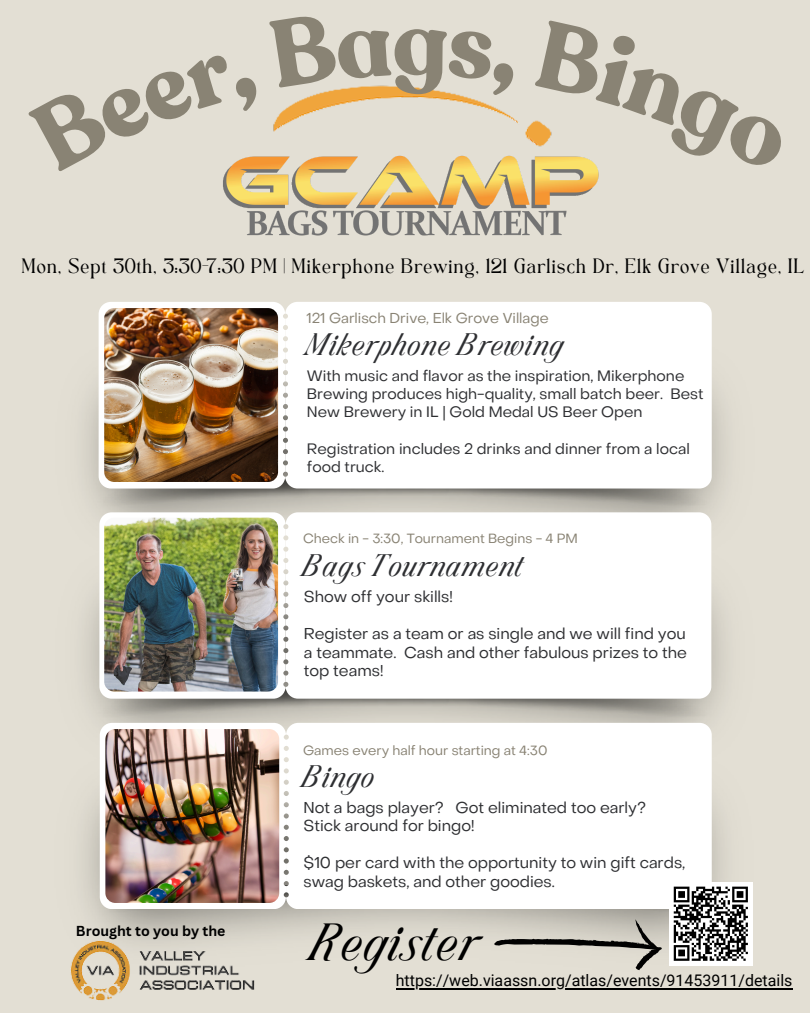
<style>
.page{position:relative;width:810px;height:1013px;background:#fff}
.page>*{position:absolute;margin:0;border:0;box-sizing:border-box;transform-origin:0 0}
.t1{font:italic 36.5px "TAN Angleton";color:#000}
.t2{font:italic 21.8px "TAN Angleton";color:#2e2f32}
.t3{font:16px "Roboto";color:#000}
.t4{font:15.6px/18.5px "Object Sans";color:#2e2f32}
.t5{font:15px/18px "Object Sans";color:#2e2f32}
.t6{font:14.5px "TAN Angleton";color:#000}
.t7{font:14.3px "Object Sans";color:#898374}
.t8{font:700 14.1px "Canva Sans";color:#000}
.t9{font:13.2px "Object Sans";color:#898374}
</style>
<div class="page">
<div style="left:0;top:0;width:810px;height:1012px;background:#e3dfd4"></div>
<img style="left:84px;top:563px;width:642px;height:159px">
<img style="left:84px;top:335px;width:642px;height:228px">
<img style="left:98px;top:479px;width:613px;height:28px">
<svg style="left:99px;top:302px;width:186px;height:186px;background:#fafafa"></svg>
<div style="left:285px;top:302px;width:427px;height:186px;background:#fff"></div>
<img style="left:104px;top:308px;width:174px;height:174px;border-radius:10px">
<img style="left:98px;top:689px;width:613px;height:28px">
<svg style="left:99px;top:512px;width:187px;height:186px;background:#f5f5f4"></svg>
<div style="left:286px;top:512px;width:425px;height:186px;background:#fff"></div>
<img style="left:104px;top:517px;width:174px;height:174px;border-radius:10px">
<img style="left:83px;top:799px;width:670px;height:172px">
<img style="left:103px;top:908px;width:566px;height:4px">
<svg style="left:100px;top:722px;width:186px;height:186px;background:#f8f7f6"></svg>
<div style="left:286px;top:722px;width:426px;height:186px;background:#fff"></div>
<img style="left:105px;top:729px;width:174px;height:174px;border-radius:10px">
<img style="left:223px;top:98px;width:376px;height:138px">
<img style="left:70px;top:939px;width:185px;height:62px">
<div style="left:669px;top:882px;width:83px;height:83px;background:#fff"></div>
<svg style="left:673px;top:886px;width:75px;height:75px"></svg>
<svg style="left:494px;top:919px;width:169px;height:51px"></svg>
<hr style="left:396px;top:987px;width:397px;height:2px;background:#000">
<svg style="left:223px;top:98px;width:38px;height:74px"></svg>
<svg style="left:306px;top:85px;width:163px;height:13px"></svg>
<svg style="left:535px;top:98px;width:64px;height:75px"></svg>
<p class="t6" style="left:21px;top:258px;width:785px">Mon, Sept 30th, 3:30-7:30 PM | Mikerphone Brewing, 121 Garlisch Dr, Elk Grove Village, IL</p>
<h3 class="t7" style="left:307px;top:312px;width:244px">121 Garlisch Drive, Elk Grove Village</h3>
<p class="t2" style="left:307px;top:332px;width:258px">Mikerphone Brewing</p>
<p class="t5" style="left:307px;top:369px;width:398px">With music and flavor as the inspiration, Mikerphone<br>Brewing produces high-quality, small batch beer. Best<br>New Brewery in IL | Gold Medal US Beer Open</p>
<p class="t5" style="left:307px;top:441px;width:384px">Registration includes 2 drinks and dinner from a local food truck.</p>
<h4 class="t9" style="left:303px;top:533px;width:276px">Check in - 3:30, Tournament Begins - 4 PM</h4>
<p class="t2" style="left:304px;top:553px;width:221px">Bags Tournament</p>
<p class="t4" style="left:304px;top:589px;width:150px">Show off your skills!</p>
<p class="t4" style="left:304px;top:626px;width:385px;text-align:justify">Register as a team or as single and we will find you a teammate. Cash and other fabulous prizes to the top teams!</p>
<h4 class="t9" style="left:303px;top:745px;width:246px">Games every half hour starting at 4:30</h4>
<p class="t8" style="left:76px;top:921px;width:151px">Brought to you by the</p>
<p class="t2" style="left:303px;top:765px;width:73px">Bingo</p>
<p class="t4" style="left:303px;top:799px;width:344px">Not a bags player? Got eliminated too early?<br>Stick around for bingo!</p>
<h3 class="t4" style="left:303px;top:855px;width:383px">$10 per card with the opportunity to win gift cards, swag baskets, and other goodies.</h3>
<h1 class="t1" style="left:312px;top:922px;width:168px">Register</h1>
<p class="t3" style="left:396px;top:971px;width:398px">https://web.viaassn.org/atlas/events/91453911/details</p>
</div>
